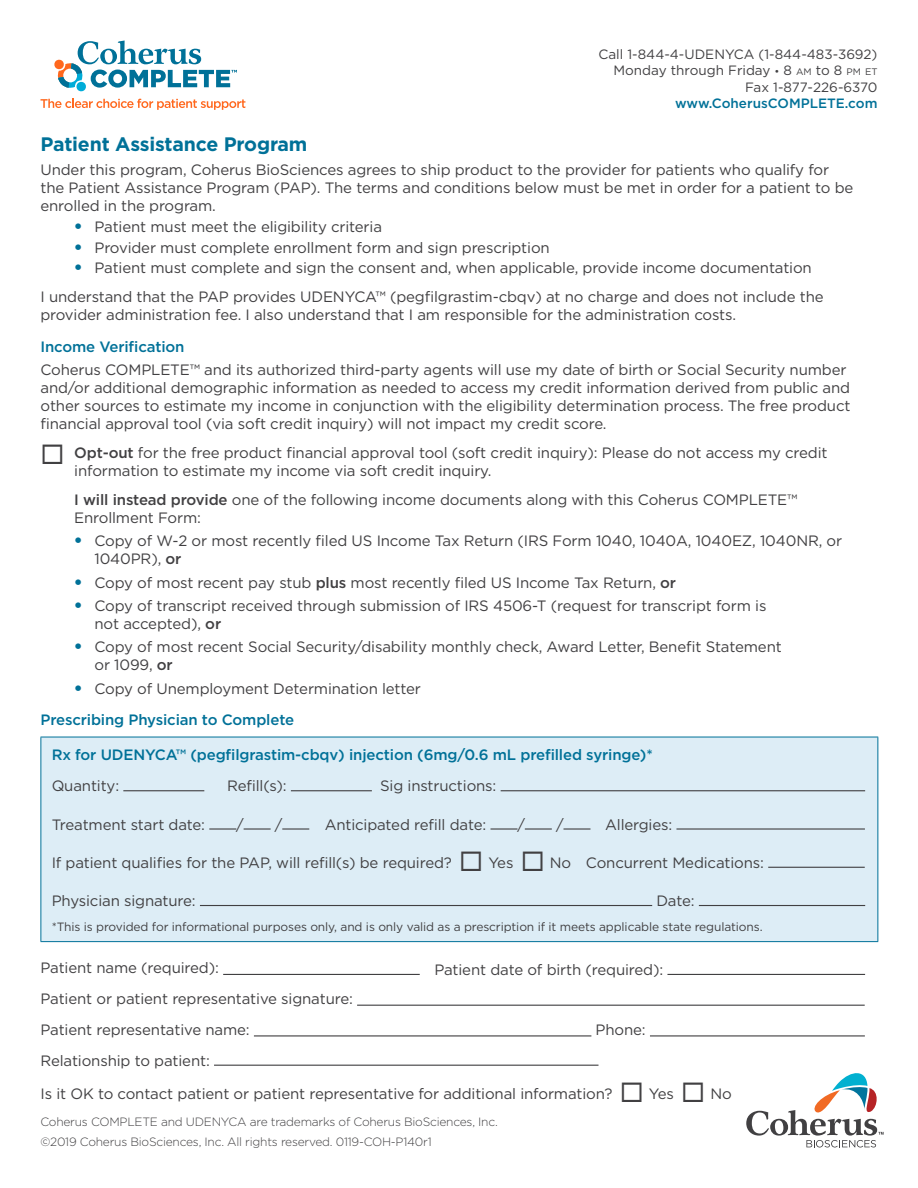
<style>
.page{position:relative;width:918px;height:1188px;background:#fff}
.page>*{position:absolute;margin:0;border:0;box-sizing:border-box;transform-origin:0 0}
.t1{font:700 19.5px "Gotham";letter-spacing:-.01em;color:#007198}
.t2{font:15px/18px "Gotham";letter-spacing:-.01em;color:#414042}
.t3{font:500 15px "Gotham";letter-spacing:-.01em;color:#007198}
.t4{font:13.5px/16.5px "Gotham";color:#414042;text-align:right}
.t5{font:500 13.5px "Gotham";color:#007198}
.t6{font:300 12px/19.5px "Gotham";letter-spacing:-.02em;color:#414042}
.t7{font:12px "Gotham";letter-spacing:-.01em;color:#414042}
.s1{font-size:10.5px}
.s2{font-size:9.45px}
.s3{font-weight:900;font-size:16.5px;color:#007198}
.s4{font-weight:500}
.s5{font-weight:500;color:#007198}
</style>
<div class="page">
<svg style="left:40px;top:99px;width:205px;height:11px"></svg>
<svg style="left:54px;top:40px;width:183px;height:52px"></svg>
<div style="left:41px;top:737px;width:837px;height:205px;background:#ddedf6"></div>
<hr style="left:40px;top:737px;width:838px;height:1px;background:#007198">
<hr style="left:40px;top:737px;width:1px;height:204px;background:#007198">
<hr style="left:878px;top:737px;width:1px;height:204px;background:#007198">
<hr style="left:40px;top:941px;width:838px;height:1px;background:#007198">
<hr style="left:123px;top:790px;width:81px;height:1px;background:#414042">
<hr style="left:291px;top:790px;width:81px;height:1px;background:#414042">
<hr style="left:501px;top:790px;width:364px;height:1px;background:#414042">
<hr style="left:209px;top:828px;width:27px;height:2px;background:#414042">
<hr style="left:244px;top:828px;width:27px;height:2px;background:#414042">
<hr style="left:282px;top:828px;width:27px;height:2px;background:#414042">
<hr style="left:491px;top:828px;width:27px;height:2px;background:#414042">
<hr style="left:525px;top:828px;width:27px;height:2px;background:#414042">
<hr style="left:564px;top:828px;width:27px;height:2px;background:#414042">
<hr style="left:676px;top:828px;width:189px;height:2px;background:#414042">
<hr style="left:768px;top:867px;width:97px;height:1px;background:#414042">
<hr style="left:200px;top:905px;width:452px;height:1px;background:#414042">
<hr style="left:699px;top:905px;width:166px;height:1px;background:#414042">
<hr style="left:223px;top:974px;width:197px;height:1px;background:#414042">
<hr style="left:667px;top:974px;width:198px;height:1px;background:#414042">
<hr style="left:357px;top:1005px;width:508px;height:1px;background:#414042">
<hr style="left:254px;top:1035px;width:337px;height:1px;background:#414042">
<hr style="left:650px;top:1035px;width:215px;height:1px;background:#414042">
<hr style="left:214px;top:1065px;width:385px;height:1px;background:#414042">
<svg style="left:746px;top:1073px;width:138px;height:75px"></svg>
<p class="t4" style="left:599px;top:45px;width:280px">Call 1-844-4-UDENYCA (1-844-483-3692)<br>Monday through Friday <span class="s1">•</span> 8 <span class="s2">AM</span> to 8 <span class="s2">PM ET<br></span>Fax 1-877-226-6370</p>
<p class="t5" style="left:675px;top:95px;width:204px">www.CoherusCOMPLETE.com</p>
<h1 class="t1" style="left:40px;top:131px;width:268px">Patient Assistance Program</h1>
<p class="t2" style="left:40px;top:161px;width:814px">Under this program, Coherus BioSciences agrees to ship product to the provider for patients who qualify for the Patient Assistance Program (PAP). The terms and conditions below must be met in order for a patient to be enrolled in the program.</p>
<p class="t2" style="left:74px;top:217px;width:309px"><span class="s3">•</span> Patient must meet the eligibility criteria</p>
<p class="t2" style="left:74px;top:238px;width:477px"><span class="s3">•</span> Provider must complete enrollment form and sign prescription</p>
<p class="t2" style="left:40px;top:253px;width:785px;line-height:28.8px;text-indent:34px"><span class="s3">•</span> Patient must complete and sign the consent and, when applicable, provide income documentation<br>I understand that the PAP provides UDENYCA™ (pegfilgrastim-cbqv) at no charge and does not include the</p>
<p class="t2" style="left:40px;top:306px;width:697px">provider administration fee. I also understand that I am responsible for the administration costs.</p>
<p class="t3" style="left:40px;top:337px;width:146px">Income Verification</p>
<p class="t2" style="left:40px;top:361px;width:812px">Coherus COMPLETE™ and its authorized third-party agents will use my date of birth or Social Security number and/or additional demographic information as needed to access my credit information derived from public and other sources to estimate my income in conjunction with the eligibility determination process. The free product financial approval tool (via soft credit inquiry) will not impact my credit score.</p>
<p class="t2" style="left:74px;top:443px;width:755px;text-indent:-34px">◻ <span class="s4">Opt-out</span> for the free product financial approval tool (soft credit inquiry): Please do not access my credit information to estimate my income via soft credit inquiry.</p>
<p class="t2" style="left:74px;top:490px;width:725px"><span class="s4">I will instead provide</span> one of the following income documents along with this Coherus COMPLETE™<br>Enrollment Form:</p>
<p class="t2" style="left:94px;top:532px;width:749px;text-indent:-20px"><span class="s3">•</span> Copy of W-2 or most recently filed US Income Tax Return (IRS Form 1040, 1040A, 1040EZ, 1040NR, or<br>1040PR), <span class="s4">or</span></p>
<p class="t2" style="left:74px;top:573px;width:603px"><span class="s3">•</span> Copy of most recent pay stub <span class="s4">plus</span> most recently filed US Income Tax Return, <span class="s4">or</span></p>
<p class="t2" style="left:94px;top:596px;width:674px;text-indent:-20px"><span class="s3">•</span> Copy of transcript received through submission of IRS 4506-T (request for transcript form is not accepted), <span class="s4">or</span></p>
<p class="t2" style="left:94px;top:638px;width:689px;text-indent:-20px"><span class="s3">•</span> Copy of most recent Social Security/disability monthly check, Award Letter, Benefit Statement or 1099, <span class="s4">or</span></p>
<p class="t2" style="left:40px;top:672px;width:382px;line-height:31.5px;text-indent:34px"><span class="s3">•</span> Copy of Unemployment Determination letter<br><span class="s5">Prescribing Physician to Complete</span></p>
<p class="t3" style="left:52px;top:745px;width:603px">Rx for UDENYCA™ (pegfilgrastim-cbqv) injection (6mg/0.6 mL prefilled syringe)*</p>
<p class="t2" style="left:52px;top:777px;width:69px">Quantity:</p>
<p class="t2" style="left:227px;top:777px;width:61px">Refill(s):</p>
<p class="t2" style="left:380px;top:777px;width:118px">Sig instructions:</p>
<p class="t2" style="left:52px;top:815px;width:155px">Treatment start date:</p>
<p class="t2" style="left:236px;top:815px;width:9px">/</p>
<p class="t2" style="left:275px;top:815px;width:9px">/</p>
<p class="t2" style="left:325px;top:815px;width:163px">Anticipated refill date:</p>
<p class="t2" style="left:517px;top:815px;width:9px">/</p>
<p class="t2" style="left:556px;top:815px;width:9px">/</p>
<p class="t2" style="left:605px;top:815px;width:69px">Allergies:</p>
<p class="t2" style="left:52px;top:853px;width:714px">If patient qualifies for the PAP, will refill(s) be required? ◻ Yes ◻ No Concurrent Medications:</p>
<p class="t2" style="left:52px;top:891px;width:146px">Physician signature:</p>
<p class="t2" style="left:656px;top:891px;width:40px">Date:</p>
<p class="t7" style="left:52px;top:919px;width:713px">*This is provided for informational purposes only, and is only valid as a prescription if it meets applicable state regulations.</p>
<p class="t2" style="left:40px;top:959px;width:180px">Patient name (required):</p>
<p class="t2" style="left:434px;top:960px;width:230px">Patient date of birth (required):</p>
<p class="t2" style="left:40px;top:983px;width:314px;line-height:30.8px">Patient or patient representative signature:<br>Patient representative name:</p>
<p class="t2" style="left:596px;top:1020px;width:52px">Phone:</p>
<p class="t2" style="left:40px;top:1044px;width:693px;line-height:33px">Relationship to patient:<br>Is it OK to contact patient or patient representative for additional information? ◻ Yes ◻ No</p>
<p class="t6" style="left:40px;top:1112px;width:459px">Coherus COMPLETE and UDENYCA are trademarks of Coherus BioSciences, Inc. ©2019 Coherus BioSciences, Inc. All rights reserved. 0119-COH-P140r1</p>
</div>
